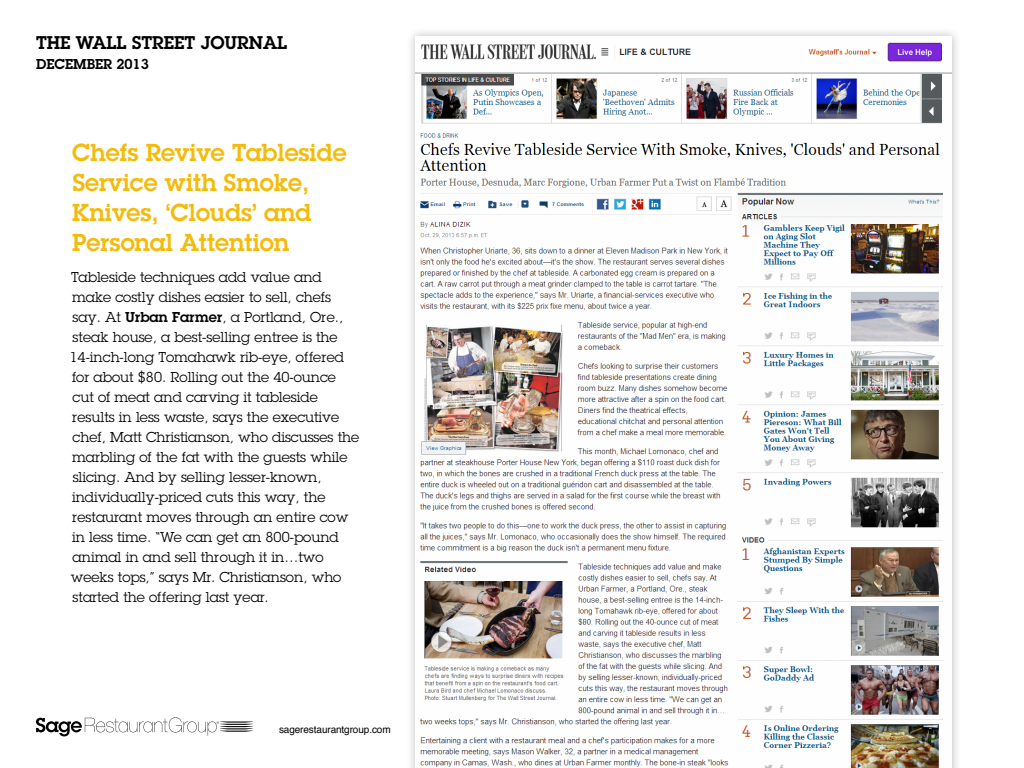
<style>
.page{position:relative;width:1024px;height:768px;background:#fff}
.page>*{position:absolute;margin:0;border:0;box-sizing:border-box;transform-origin:0 0}
.t1{font:600 24px/30px "Lubalin Graph Std";color:#f3bb0d}
.t2{font:600 18px "Lubalin Graph Std";color:#000}
.t3{font:14px/20px "Lubalin Graph Std";color:#000}
.t4{font:600 14px "Lubalin Graph Std";color:#000}
.t5{font:10px "Helvetica";letter-spacing:-.01em;color:#000}
.s1{font-weight:600}
</style>
<div class="page">
<svg style="left:36px;top:717px;width:217px;height:19px"></svg>
<div style="left:406px;top:27px;width:556px;height:741px;background:#000;opacity:.25"></div>
<img style="left:416px;top:36px;width:536px;height:732px">
<p class="t2" style="left:36px;top:31px;width:253px">THE WALL STREET JOURNAL</p>
<p class="t4" style="left:36px;top:55px;width:114px">DECEMBER 2013</p>
<h1 class="t1" style="left:72px;top:137px;width:276px">Chefs Revive Tableside<br>Service with Smoke,<br>Knives, ‘Clouds’ and<br>Personal Attention</h1>
<p class="t3" style="left:70px;top:267px;width:291px">Tableside techniques add value and make costly dishes easier to sell, chefs say. At <span class="s1">Urban Farmer</span>, a Portland, Ore., steak house, a best-selling entree is the 14-inch-long Tomahawk rib-eye, offered for about $80. Rolling out the 40-ounce<br>cut of meat and carving it tableside results in less waste, says the executive chef, Matt Christianson, who discusses the marbling of the fat with the guests while slicing. And by selling lesser-known, individually-priced cuts this way, the restaurant moves through an entire cow in less time. “We can get an 800-pound animal in and sell through it in…two weeks tops,” says Mr. Christianson, who started the offering last year.</p>
<p class="t5" style="left:279px;top:725px;width:113px">sagerestaurantgroup.com</p>
</div>
